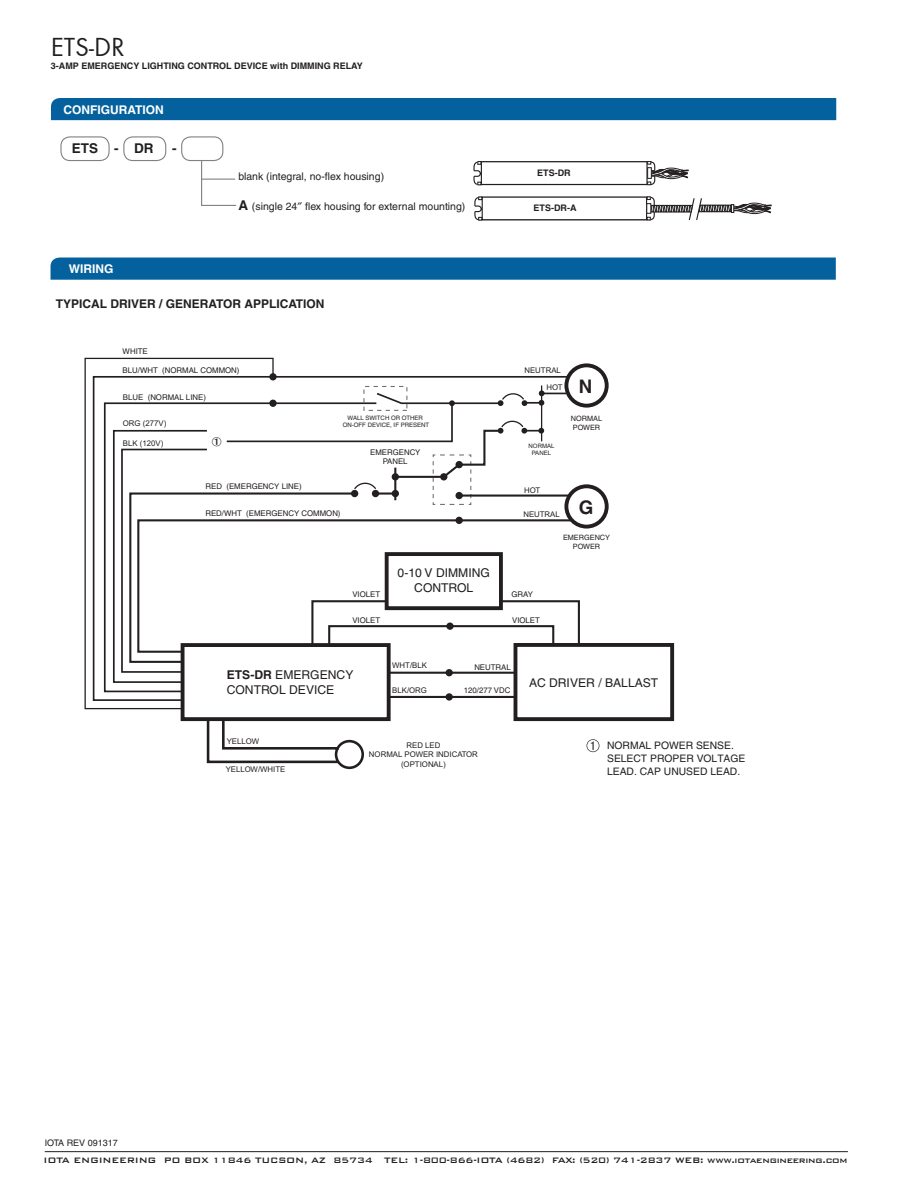
<style>
.page{position:relative;width:918px;height:1188px;background:#fff}
.page>*{position:absolute;margin:0;border:0;box-sizing:border-box;transform-origin:0 0}
.t1{font:27px "Futura";color:#231f20}
.t2{font:700 18.75px "Helvetica";color:#231f20}
.t3{font:700 13.5px "Helvetica";color:#231f20}
.t4{font:12.15px/14.5px "Helvetica";color:#231f20}
.t5{font:700 12px "Helvetica";color:#231f20}
.t6{font:700 12px "Helvetica";color:#fff}
.t7{font:12px "Helvetica";color:#231f20}
.t8{font:500 10.5px "Bank Gothic BT";letter-spacing:-.025em;color:#231f20}
.t9{font:10.5px "Helvetica";color:#231f20}
.t10{font:10.35px/12.9px "Helvetica";color:#231f20}
.t11{font:700 9px "Helvetica";color:#231f20}
.t12{font:9px "Helvetica";color:#231f20}
.t13{font:7.8px/9.4px "Helvetica";color:#231f20;text-align:center}
.t14{font:7.8px/9.4px "Arial";color:#231f20;text-align:center}
.t15{font:7.35px/8.7px "Helvetica";color:#231f20;text-align:center}
.t16{font:6px/6.9px "Helvetica";color:#231f20;text-align:center}
.t17{font:6px/6.9px "Arial";color:#231f20;text-align:center}
.s1{font-weight:700;font-size:13.5px}
.s2{font-weight:700}
</style>
<div class="page">
<div style="left:51px;top:258px;width:785px;height:22px;background:#04619d"></div>
<div style="left:51px;top:98px;width:785px;height:22px;background:#04619d"></div>
<hr style="left:45px;top:1151px;width:803px;height:1px;background:#231f20">
<div style="left:181px;top:643px;width:210px;height:78px;border:4px solid #231f20"></div>
<div style="left:514px;top:643px;width:160px;height:78px;border:4px solid #231f20"></div>
<hr style="left:389px;top:672px;width:126px;height:2px;background:#231f20">
<hr style="left:389px;top:696px;width:126px;height:2px;background:#231f20">
<div style="left:446px;top:693px;width:7px;height:8px;background:#231f20;border-radius:50%"></div>
<svg style="left:205px;top:717px;width:160px;height:53px"></svg>
<div style="left:564px;top:484px;width:45px;height:45px;border:4px solid #231f20;border-radius:50%"></div>
<hr style="left:541px;top:386px;width:1px;height:55px;background:#231f20">
<div style="left:564px;top:363px;width:45px;height:45px;border:4px solid #231f20;border-radius:50%"></div>
<hr style="left:273px;top:376px;width:295px;height:2px;background:#231f20">
<svg style="left:275px;top:390px;width:291px;height:16px"></svg>
<svg style="left:275px;top:402px;width:179px;height:282px"></svg>
<div style="left:363px;top:386px;width:44px;height:25px;border:1px dashed #6c6d70"></div>
<svg style="left:587px;top:739px;width:12px;height:13px"></svg>
<svg style="left:84px;top:357px;width:190px;height:353px"></svg>
<div style="left:60px;top:136px;width:50px;height:25px;border:1px solid #808285;border-radius:9px"></div>
<div style="left:123px;top:136px;width:43px;height:25px;border:1px solid #808285;border-radius:9px"></div>
<div style="left:181px;top:136px;width:42px;height:25px;border:1px solid #808285;border-radius:9px"></div>
<svg style="left:200px;top:160px;width:37px;height:46px"></svg>
<hr style="left:202px;top:179px;width:33px;height:1px;background:#808285">
<svg style="left:473px;top:161px;width:215px;height:24px"></svg>
<svg style="left:647px;top:167px;width:5px;height:12px"></svg>
<svg style="left:474px;top:197px;width:297px;height:23px"></svg>
<svg style="left:128px;top:420px;width:453px;height:244px"></svg>
<h1 class="t1" style="left:51px;top:32px;width:75px">ETS-DR</h1>
<p class="t11" style="left:51px;top:60px;width:313px">3-AMP EMERGENCY LIGHTING CONTROL DEVICE with DIMMING RELAY</p>
<h3 class="t6" style="left:63px;top:102px;width:102px">CONFIGURATION</h3>
<h3 class="t3" style="left:72px;top:140px;width:83px">ETS - DR</h3>
<h3 class="t3" style="left:172px;top:140px;width:6px">-</h3>
<h3 class="t9" style="left:238px;top:170px;width:147px">blank (integral, no-flex housing)</h3>
<h3 class="t9" style="left:238px;top:201px;width:229px"><span class="s1">A</span> (single 24 flex housing for external mounting)</h3>
<h3 class="t6" style="left:69px;top:261px;width:46px">WIRING</h3>
<h3 class="t5" style="left:56px;top:297px;width:270px">TYPICAL DRIVER / GENERATOR APPLICATION</h3>
<p class="t13" style="left:123px;top:347px;width:27px">WHITE</p>
<p class="t13" style="left:123px;top:366px;width:118px">BLU/WHT (NORMAL COMMON)</p>
<p class="t13" style="left:123px;top:392px;width:85px">BLUE (NORMAL LINE)</p>
<p class="t14" style="left:123px;top:419px;width:45px">ORG (277V)</p>
<p class="t14" style="left:123px;top:438px;width:42px">BLK (120V)</p>
<p class="t13" style="left:206px;top:481px;width:98px">RED (EMERGENCY LINE)</p>
<p class="t16" style="left:343px;top:414px;width:88px">WALL SWITCH OR OTHER<br>ON-OFF DEVICE, IF PRESENT</p>
<p class="t13" style="left:370px;top:448px;width:52px">EMERGENCY<br>PANEL</p>
<p class="t11" style="left:537px;top:167px;width:35px">ETS-DR</p>
<p class="t11" style="left:534px;top:202px;width:44px">ETS-DR-A</p>
<p class="t14" style="left:524px;top:362px;width:40px;line-height:17.1px;text-align:right">NEUTRAL<br>HOT</p>
<h2 class="t2" style="left:579px;top:375px;width:15px">N</h2>
<p class="t17" style="left:529px;top:443px;width:27px">NORMAL<br>PANEL</p>
<p class="t15" style="left:571px;top:414px;width:33px;text-align:left">NORMAL<br>POWER</p>
<p class="t14" style="left:524px;top:485px;width:18px">HOT</p>
<p class="t13" style="left:205px;top:509px;width:137px">RED/WHT (EMERGENCY COMMON)</p>
<p class="t14" style="left:523px;top:509px;width:38px">NEUTRAL</p>
<h2 class="t2" style="left:579px;top:496px;width:16px">G</h2>
<h3 class="t4" style="left:398px;top:566px;width:94px;text-align:center">0-10 V DIMMING<br>CONTROL</h3>
<p class="t13" style="left:352px;top:590px;width:29px">VIOLET</p>
<p class="t13" style="left:512px;top:590px;width:23px">GRAY</p>
<p class="t13" style="left:352px;top:616px;width:29px">VIOLET</p>
<p class="t13" style="left:512px;top:616px;width:29px">VIOLET</p>
<p class="t15" style="left:563px;top:533px;width:49px">EMERGENCY<br>POWER</p>
<p class="t14" style="left:392px;top:661px;width:36px">WHT/BLK</p>
<p class="t14" style="left:392px;top:686px;width:36px">BLK/ORG</p>
<p class="t13" style="left:474px;top:662px;width:38px">NEUTRAL</p>
<h3 class="t4" style="left:227px;top:668px;width:128px"><span class="s2">ETS-DR</span> EMERGENCY<br>CONTROL DEVICE</h3>
<h3 class="t7" style="left:529px;top:676px;width:131px">AC DRIVER / BALLAST</h3>
<p class="t13" style="left:464px;top:686px;width:48px">120/277 VDC</p>
<p class="t14" style="left:227px;top:737px;width:34px">YELLOW</p>
<p class="t14" style="left:226px;top:764px;width:61px">YELLOW/WHITE</p>
<p class="t14" style="left:369px;top:740px;width:110px">RED LED<br>NORMAL POWER INDICATOR (OPTIONAL)</p>
<h3 class="t10" style="left:607px;top:739px;width:140px">NORMAL POWER SENSE.<br>SELECT PROPER VOLTAGE<br>LEAD. CAP UNUSED LEAD.</h3>
<p class="t12" style="left:45px;top:1138px;width:75px">IOTA REV 091317</p>
<h3 class="t8" style="left:44px;top:1154px;width:805px">IOTA ENGINEERING PO BOX 11846 TUCSON, AZ 85734 TEL: 1-800-866-IOTA (4682) FAX: (520) 741-2837 WEB: www.iotaengineering.com</h3>
</div>
